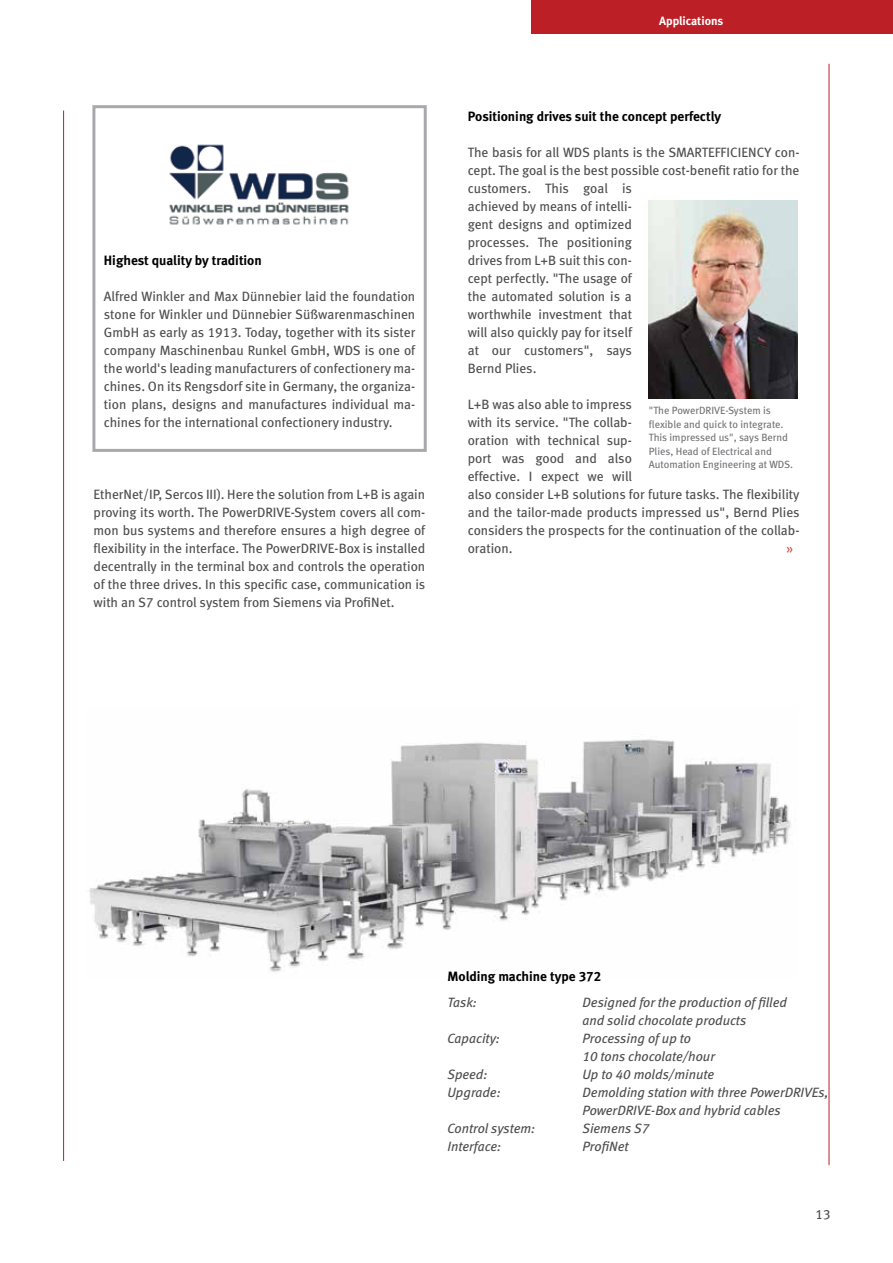
<style>
.page{position:relative;width:893px;height:1263px;background:#fff}
.page>*{position:absolute;margin:0;border:0;box-sizing:border-box;transform-origin:0 0}
.t1{font:13.5px/18px "Meta Book LF";color:#4d4d4f;text-align:justify}
.t2{font:italic 13.5px/18px "Meta Book LF";color:#4d4d4f}
.t3{font:13.5px "Meta Bold LF";color:#000}
.t4{font:13.5px "Meta Book LF";color:#c34737}
.t5{font:12px "Meta Bold LF";color:#fff}
.t6{font:10.5px/13.5px "Meta Book LF";color:#717275}
</style>
<div class="page">
<div style="left:531px;top:0;width:362px;height:34px;background:#bc2026"></div>
<hr style="left:829px;top:64px;width:1px;height:1101px;background:#bc2026">
<hr style="left:63px;top:111px;width:1px;height:1050px;background:#bc2026">
<div style="left:92px;top:105px;width:335px;height:347px;border:3px solid #a7a9ac"></div>
<img style="left:169px;top:144px;width:180px;height:81px">
<img style="left:89px;top:739px;width:702px;height:233px">
<img style="left:649px;top:200px;width:149px;height:199px">
<p class="t3" style="left:104px;top:252px;width:159px">Highest quality by tradition</p>
<p class="t1" style="left:104px;top:287px;width:313px">Alfred Winkler and Max Dünnebier laid the foundation stone for Winkler und Dünnebier Süßwarenmaschinen GmbH as early as 1913. Today, together with its sister company Maschinenbau Runkel GmbH, WDS is one of the world's leading manufacturers of confectionery ma&shy;chines. On its Rengsdorf site in Germany, the organiza&shy;tion plans, designs and manufactures individual ma&shy;chines for the international confectionery industry.</p>
<p class="t1" style="left:94px;top:485px;width:333px">EtherNet/IP, Sercos III). Here the solution from L+B is again proving its worth. The PowerDRIVE-System covers all com&shy;mon bus systems and therefore ensures a high degree of flexibility in the interface. The PowerDRIVE-Box is installed decentrally in the terminal box and controls the operation of the three drives. In this specific case, communication is with an S7 control system from Siemens via ProfiNet.</p>
<p class="t5" style="left:659px;top:14px;width:66px">Applications</p>
<p class="t3" style="left:468px;top:108px;width:255px">Positioning drives suit the concept perfectly</p>
<p class="t1" style="left:468px;top:143px;width:333px;text-align:left">The basis for all WDS plants is the SMARTEFFICIENCY con&shy;cept. The goal is the best possible cost-benefit ratio for the customers. This goal is<br>achieved by means of intelli-<br>gent designs and optimized<br>processes. The positioning<br>drives from L+B suit this con-<br>cept perfectly. "The usage of<br>the automated solution is a<br>worthwhile investment that<br>will also quickly pay for itself<br>at our customers", says<br>Bernd Plies.</p>
<p class="t1" style="left:468px;top:395px;width:333px;text-align:left">L+B was also able to impress<br>with its service. "The collab-<br>oration with technical sup-<br>port was good and also<br>effective. I expect we will<br>also consider L+B solutions for future tasks. The flexibility and the tailor-made products impressed us", Bernd Plies considers the prospects for the continuation of the collab&shy;oration.</p>
<p class="t6" style="left:649px;top:404px;width:146px">"The PowerDRIVE-System is flexible and quick to integrate.<br>This impressed us", says Bernd<br>Plies, Head of Electrical and<br>Automation Engineering at WDS.</p>
<p class="t4" style="left:786px;top:540px;width:8px">»</p>
<p class="t3" style="left:448px;top:968px;width:155px">Molding machine type 372</p>
<p class="t2" style="left:448px;top:994px;width:31px">Task:</p>
<p class="t2" style="left:583px;top:994px;width:206px">Designed for the production of filled and solid chocolate products</p>
<p class="t2" style="left:448px;top:1030px;width:54px">Capacity:</p>
<p class="t2" style="left:583px;top:1030px;width:134px">Processing of up to<br>10 tons chocolate/hour</p>
<p class="t2" style="left:448px;top:1066px;width:41px">Speed:</p>
<p class="t2" style="left:583px;top:1066px;width:133px">Up to 40 molds/minute</p>
<p class="t2" style="left:448px;top:1084px;width:55px">Upgrade:</p>
<p class="t2" style="left:583px;top:1084px;width:247px">Demolding station with three PowerDRIVEs,<br>PowerDRIVE-Box and hybrid cables</p>
<p class="t2" style="left:448px;top:1120px;width:89px">Control system:</p>
<p class="t2" style="left:583px;top:1120px;width:68px">Siemens S7</p>
<p class="t2" style="left:448px;top:1137px;width:55px">Interface:</p>
<p class="t2" style="left:583px;top:1137px;width:47px">ProfiNet</p>
<p class="t1" style="left:815px;top:1205px;width:17px">13</p>
</div>
